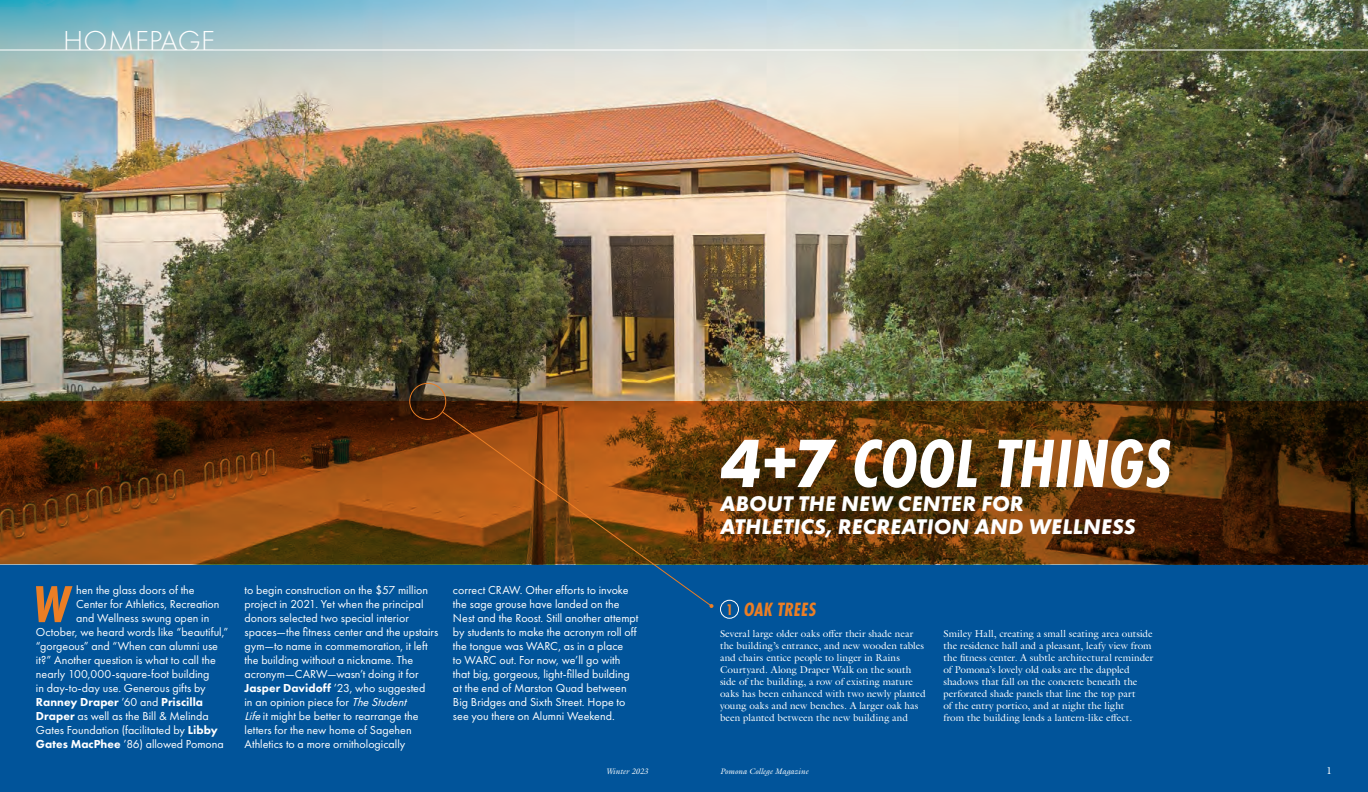
<style>
.page{position:relative;width:1368px;height:792px;background:#fff}
.page>*{position:absolute;margin:0;border:0;box-sizing:border-box;transform-origin:0 0}
.Feat{font:italic 700 70.8px "Futura PT Cond";color:#fff}
.Body_Lead_-_12_14{font:italic 700 54px "Futura PT Cond";color:#eb7e25}
.t1{font:300 30px "Futura PT";letter-spacing:.01em;color:#fff}
.t2{font:italic 700 22px/23.6px "Futura PT";letter-spacing:.01em;color:#fff}
.Futura_B_-_14{font:italic 700 20px "Futura PT Cond";letter-spacing:.01em;color:#eb7e25}
.Futura_B_-_14-2{font:700 16px "Futura PT Cond";color:#eb7e25}
.Body_Lead_-_12_14-2{font:12px/14px "Futura PT";color:#fff}
.Body_Lead_-_12_14-3{font:800 12px "Futura PT";color:#fff}
.Body_1_First_-_10_12{font:10px/12px "Galliard Pro";color:#fff}
.t3{font:italic 8px "Galliard Pro";color:#fff}
.s1{font-family:"Futura PT"}
.s2{font-weight:400}
.s3{font-weight:800}
.s4{font-style:italic}
</style>
<div class="page">
<div style="left:0;top:564px;width:1368px;height:228px;background:#01549a"></div>
<img style="left:0;top:0;width:1368px;height:401px">
<svg style="left:0;top:401px;width:1368px;height:163px;background:#5d320a"></svg>
<div style="left:720px;top:600px;width:19px;height:19px;border:1px solid #fff;border-radius:50%"></div>
<div style="left:409px;top:383px;width:37px;height:37px;border:1px solid #eb7e25;border-radius:50%"></div>
<svg style="left:441px;top:411px;width:272px;height:194px"></svg>
<svg style="left:709px;top:604px;width:4px;height:4px"></svg>
<hr style="left:684px;top:50px;width:684px;height:1px;background:#fff">
<hr style="left:0;top:50px;width:684px;height:1px;background:#fff">
<h3 class="t1" style="left:63px;top:24px;width:154px">HOMEPAGE</h3>
<h3 class="Feat" style="left:720px;top:423px;width:453px"><span class="s1">4+7</span> COOL THINGS</h3>
<p class="t2" style="left:720px;top:491px;width:417px">ABOUT THE NEW CENTER FOR<br>ATHLETICS, RECREATION AND WELLNESS</p>
<p class="Body_Lead_-_12_14" style="left:33px;top:573px;width:38px">W</p>
<p class="Body_Lead_-_12_14-2" style="left:76px;top:583px;width:120px">hen the glass doors of the</p>
<p class="Body_Lead_-_12_14-2" style="left:76px;top:597px;width:145px">Center for Athletics, Recreation</p>
<p class="Body_Lead_-_12_14-2" style="left:76px;top:611px;width:135px">and Wellness swung open in</p>
<p class="Body_Lead_-_12_14-2" style="left:36px;top:625px;width:194px">October, we heard words like “beautiful,”</p>
<p class="Body_Lead_-_12_14-2" style="left:36px;top:639px;width:184px">“gorgeous” and “When can alumni use</p>
<p class="Body_Lead_-_12_14-2" style="left:36px;top:653px;width:181px">it?” Another question is what to call the</p>
<p class="Body_Lead_-_12_14-2" style="left:36px;top:667px;width:175px">nearly 100,000-square-foot building</p>
<p class="Body_Lead_-_12_14-2" style="left:36px;top:681px;width:171px">in day-to-day use. Generous gifts by</p>
<p class="Body_Lead_-_12_14-3" style="left:36px;top:695px;width:169px">Ranney Draper <span class="s2">’60 and</span> Priscilla</p>
<p class="Body_Lead_-_12_14-2" style="left:36px;top:709px;width:174px"><span class="s3">Draper</span> as well as the Bill &amp; Melinda</p>
<p class="Body_Lead_-_12_14-2" style="left:36px;top:723px;width:183px">Gates Foundation (facilitated by <span class="s3">Libby</span></p>
<p class="Body_Lead_-_12_14-2" style="left:36px;top:737px;width:189px"><span class="s3">Gates MacPhee</span> ’86) allowed Pomona</p>
<p class="Body_Lead_-_12_14-2" style="left:244px;top:583px;width:195px">to begin construction on the $57 million project in 2021. Yet when the principal donors selected two special interior spaces—the fitness center and the upstairs gym—to name in commemoration, it left the building without a nickname. The acronym—CARW—wasn’t doing it for <span class="s3">Jasper Davidoff</span> ’23, who suggested<br>in an opinion piece for <span class="s4">The Student<br>Life</span> it might be better to rearrange the letters for the new home of Sagehen Athletics to a more ornithologically</p>
<p class="Body_Lead_-_12_14-2" style="left:453px;top:583px;width:187px">correct CRAW. Other efforts to invoke the sage grouse have landed on the Nest and the Roost. Still another attempt by students to make the acronym roll off the tongue was WARC, as in a place<br>to WARC out. For now, we’ll go with that big, gorgeous, light-filled building at the end of Marston Quad between Big Bridges and Sixth Street. Hope to see you there on Alumni Weekend.</p>
<h4 class="Futura_B_-_14-2" style="left:726px;top:600px;width:8px">1</h4>
<h4 class="Futura_B_-_14" style="left:744px;top:598px;width:74px">OAK TREES</h4>
<p class="Body_1_First_-_10_12" style="left:720px;top:627px;width:207px">Several large older oaks offer their shade near the building’s entrance, and new wooden tables and chairs entice people to linger in Rains Courtyard. Along Draper Walk on the south side of the building, a row of existing mature oaks has been enhanced with two newly planted young oaks and new benches. A larger oak has been planted between the new building and</p>
<p class="Body_1_First_-_10_12" style="left:943px;top:627px;width:211px">Smiley Hall, creating a small seating area outside the residence hall and a pleasant, leafy view from the fitness center. A subtle architectural reminder of Pomona’s lovely old oaks are the dappled shadows that fall on the concrete beneath the perforated shade panels that line the top part<br>of the entry portico, and at night the light<br>from the building lends a lantern-like effect.</p>
<p class="t3" style="left:606px;top:766px;width:44px">Winter 2023</p>
<p class="t3" style="left:720px;top:766px;width:90px">Pomona College Magazine</p>
<p class="Body_1_First_-_10_12" style="left:1326px;top:764px;width:7px">1</p>
</div>
